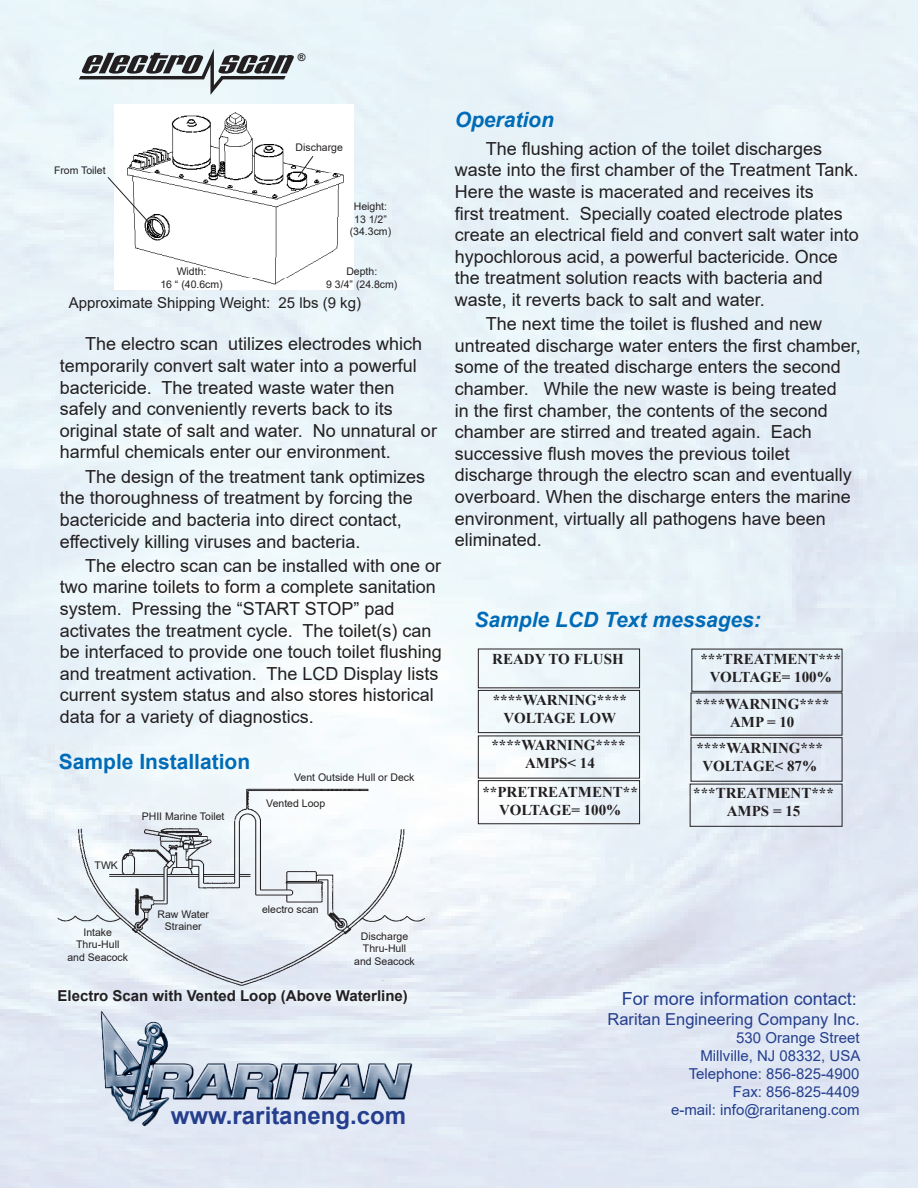
<style>
.page{position:relative;width:918px;height:1188px;background:#fff}
.page>*{position:absolute;margin:0;border:0;box-sizing:border-box;transform-origin:0 0}
.t1{font:700 24px "Arial";color:#253f8e}
.t2{font:italic 700 21px "Arial";color:#006bb6}
.t3{font:700 21px "Arial";color:#006bb6}
.t4{font:18px/21.6px "Arial";color:#231f20}
.t5{font:18px "Arial";color:#253f8e}
.t6{font:16.5px "Arial";color:#253f8e}
.t7{font:700 15px "Times New Roman";color:#231f20}
.t8{font:15px "Arial";color:#253f8e}
.t9{font:700 15px "Arial";color:#231f20}
.t10{font:15px "Arial";color:#231f20}
.t11{font:10.5px/12.6px "Arial";color:#231f20;text-align:center}
.t12{font:700 10.5px "Arial";color:#231f20}
</style>
<div class="page">
<img style="left:92px;top:1008px;width:325px;height:119px">
<div style="left:478px;top:690px;width:162px;height:43px;border:1px solid #231f20"></div>
<div style="left:478px;top:780px;width:162px;height:44px;border:1px solid #231f20"></div>
<div style="left:691px;top:649px;width:151px;height:43px;border:1px solid #231f20"></div>
<div style="left:690px;top:784px;width:152px;height:43px;border:1px solid #231f20"></div>
<div style="left:691px;top:737px;width:151px;height:45px;border:1px solid #231f20"></div>
<img style="left:127px;top:112px;width:217px;height:173px">
<svg style="left:297px;top:155px;width:17px;height:23px"></svg>
<svg style="left:107px;top:176px;width:43px;height:48px"></svg>
<img style="left:58px;top:779px;width:367px;height:207px">
<svg style="left:79px;top:49px;width:216px;height:46px;background:#a7aeb1"></svg>
<p class="t12" style="left:298px;top:50px;width:9px">®</p>
<p class="t11" style="left:54px;top:164px;width:53px">From Toilet</p>
<p class="t11" style="left:177px;top:265px;width:31px">Width:</p>
<p class="t11" style="left:160px;top:278px;width:64px">16 “ (40.6cm)</p>
<p class="t11" style="left:296px;top:141px;width:49px">Discharge</p>
<p class="t11" style="left:354px;top:200px;width:35px">Height:</p>
<p class="t11" style="left:350px;top:213px;width:43px">13 1/2” (34.3cm)</p>
<p class="t11" style="left:346px;top:265px;width:32px">Depth:</p>
<p class="t11" style="left:326px;top:278px;width:73px">9 3/4” (24.8cm)</p>
<p class="t10" style="left:69px;top:292px;width:294px">Approximate Shipping Weight: 25 lbs (9 kg)</p>
<p class="t4" style="left:60px;top:333px;width:379px;text-indent:25px">The electro scan utilizes electrodes which temporarily convert salt water into a powerful bactericide. The treated waste water then safely and conveniently reverts back to its original state of salt and water. No unnatural or harmful chemicals enter our environment.</p>
<p class="t4" style="left:60px;top:466px;width:367px;text-indent:25px">The design of the treatment tank optimizes the thoroughness of treatment by forcing the bactericide and bacteria into direct contact, effectively killing viruses and bacteria.</p>
<p class="t4" style="left:60px;top:555px;width:384px;text-indent:25px">The electro scan can be installed with one or two marine toilets to form a complete sanitation system. Pressing the “START STOP” pad activates the treatment cycle. The toilet(s) can be interfaced to provide one touch toilet flushing and treatment activation. The LCD Display lists current system status and also stores historical data for a variety of diagnostics.</p>
<p class="t3" style="left:59px;top:747px;width:193px">Sample Installation</p>
<p class="t11" style="left:142px;top:810px;width:84px">PHII Marine Toilet</p>
<p class="t11" style="left:294px;top:770px;width:122px">Vent Outside Hull or Deck</p>
<p class="t11" style="left:266px;top:797px;width:60px">Vented Loop</p>
<p class="t2" style="left:455px;top:106px;width:101px">Operation</p>
<p class="t4" style="left:455px;top:138px;width:406px;text-indent:31px">The flushing action of the toilet discharges waste into the first chamber of the Treatment Tank.<br>Here the waste is macerated and receives its<br>first treatment. Specially coated electrode plates create an electrical field and convert salt water into hypochlorous acid, a powerful bactericide. Once the treatment solution reacts with bacteria and waste, it reverts back to salt and water.</p>
<p class="t4" style="left:455px;top:313px;width:408px;text-indent:31px">The next time the toilet is flushed and new untreated discharge water enters the first chamber, some of the treated discharge enters the second chamber. While the new waste is being treated<br>in the first chamber, the contents of the second chamber are stirred and treated again. Each successive flush moves the previous toilet discharge through the electro scan and eventually overboard. When the discharge enters the marine environment, virtually all pathogens have been eliminated.</p>
<p class="t2" style="left:475px;top:605px;width:288px">Sample LCD Text messages:</p>
<p class="t7" style="left:492px;top:649px;width:133px">READY TO FLUSH</p>
<p class="t7" style="left:493px;top:690px;width:136px">****WARNING****</p>
<p class="t7" style="left:504px;top:708px;width:114px">VOLTAGE LOW</p>
<p class="t7" style="left:491px;top:734px;width:136px">****WARNING****</p>
<p class="t7" style="left:525px;top:752px;width:71px">AMPS&lt; 14</p>
<p class="t7" style="left:482px;top:781px;width:157px">**PRETREATMENT**</p>
<p class="t7" style="left:499px;top:799px;width:124px">VOLTAGE= 100%</p>
<p class="t7" style="left:700px;top:648px;width:142px">***TREATMENT***</p>
<p class="t7" style="left:710px;top:666px;width:124px">VOLTAGE= 100%</p>
<p class="t7" style="left:695px;top:694px;width:136px">****WARNING****</p>
<p class="t7" style="left:730px;top:712px;width:66px">AMP = 10</p>
<p class="t7" style="left:696px;top:738px;width:128px">****WARNING***</p>
<p class="t7" style="left:703px;top:756px;width:116px">VOLTAGE&lt; 87%</p>
<p class="t7" style="left:693px;top:782px;width:142px">***TREATMENT***</p>
<p class="t7" style="left:727px;top:800px;width:75px">AMPS = 15</p>
<p class="t11" style="left:95px;top:859px;width:25px">TWK</p>
<p class="t11" style="left:83px;top:926px;width:30px">Intake</p>
<p class="t11" style="left:76px;top:938px;width:45px">Thru-Hull</p>
<p class="t11" style="left:67px;top:951px;width:62px">and Seacock</p>
<p class="t11" style="left:158px;top:908px;width:53px">Raw Water<br>Strainer</p>
<p class="t11" style="left:262px;top:903px;width:58px">electro scan</p>
<p class="t11" style="left:361px;top:930px;width:49px">Discharge</p>
<p class="t11" style="left:363px;top:942px;width:45px">Thru-Hull</p>
<p class="t11" style="left:354px;top:955px;width:62px">and Seacock</p>
<p class="t9" style="left:58px;top:985px;width:352px">Electro Scan with Vented Loop (Above Waterline)</p>
<p class="t5" style="left:622px;top:986px;width:237px">For more information contact:</p>
<p class="t6" style="left:607px;top:1008px;width:254px">Raritan Engineering Company Inc.</p>
<p class="t8" style="left:736px;top:1027px;width:125px">530 Orange Street</p>
<p class="t8" style="left:700px;top:1045px;width:162px">Millville, NJ 08332, USA</p>
<p class="t8" style="left:689px;top:1063px;width:172px">Telephone: 856-825-4900</p>
<p class="t8" style="left:733px;top:1081px;width:128px">Fax: 856-825-4409</p>
<p class="t1" style="left:171px;top:1098px;width:237px">www.raritaneng.com</p>
<p class="t8" style="left:671px;top:1099px;width:190px">e-mail: info@raritaneng.com</p>
</div>
